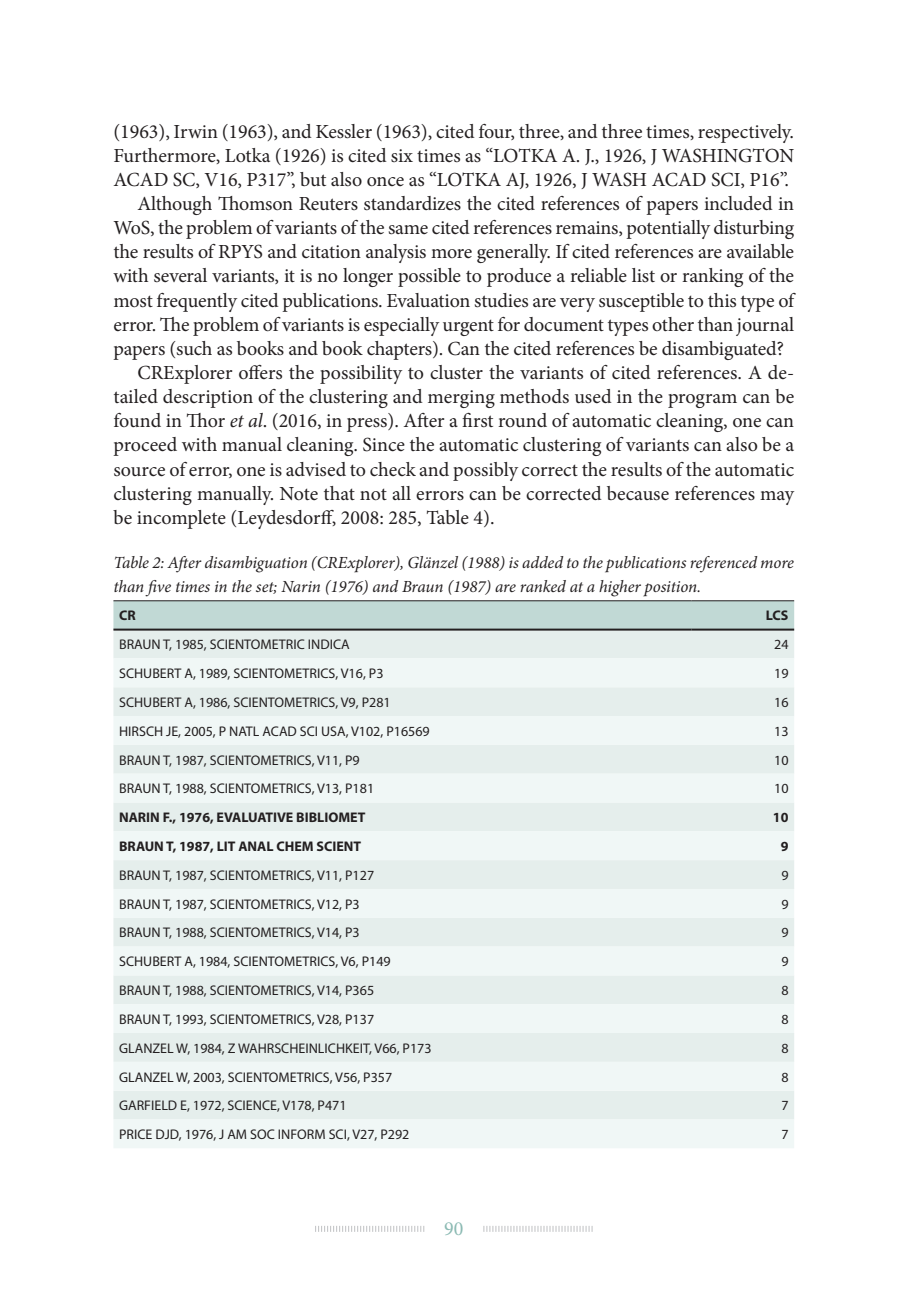
<style>
.page{position:relative;width:919px;height:1299px;background:#fff}
.page>*{position:absolute;margin:0;border:0;box-sizing:border-box;transform-origin:0 0}
.t1{font:20px/24.2px "Minion Pro";letter-spacing:-.005em;color:#231f20;text-align:justify}
.t2{font:20px "Minion Pro";color:#8bbab3}
.table_caption{font:italic 17px/24px "Minion Pro";letter-spacing:-.01em;color:#231f20}
.table_body{font:14px "Myriad Pro";color:#231f20}
.table_body-2{font:700 14px "Myriad Pro";color:#231f20}
.table_header{font:700 14px "Myriad Pro";color:#231f20}
.s1{font-style:italic}
</style>
<div class="page">
<svg style="left:315px;top:1226px;width:277px;height:5px"></svg>
<div style="left:425px;top:1203px;width:57px;height:49px;background:#fff"></div>
<div style="left:113px;top:601px;width:681px;height:27px;background:#c1d9d5"></div>
<div style="left:113px;top:630px;width:681px;height:28px;background:#e5eeec"></div>
<svg style="left:113px;top:658px;width:681px;height:490px;fill:#f0f7f6"></svg>
<hr style="left:113px;top:600px;width:578px;height:1px;background:#231f20">
<hr style="left:691px;top:600px;width:103px;height:1px;background:#231f20">
<hr style="left:113px;top:628px;width:578px;height:2px;background:#231f20">
<hr style="left:691px;top:628px;width:103px;height:2px;background:#231f20">
<p class="t1" style="left:113px;top:119px;width:682px">(1963), Irwin (1963), and Kessler (1963), cited four, three, and three times, respectively.<br>Furthermore, Lotka (1926) is cited six times as “LOTKA A. J., 1926, J WASHINGTON ACAD SC, V16, P317”, but also once as “LOTKA AJ, 1926, J WASH ACAD SCI, P16”.</p>
<p class="t1" style="left:113px;top:192px;width:684px;text-indent:24px">Although Thomson Reuters standardizes the cited references of papers included in WoS, the problem of variants of the same cited references remains, potentially disturbing the results of RPYS and citation analysis more generally. If cited references are available with several variants, it is no longer possible to produce a reliable list or ranking of the most frequently cited publications. Evaluation studies are very susceptible to this type of error. The problem of variants is especially urgent for document types other than journal papers (such as books and book chapters). Can the cited references be disambiguated?</p>
<p class="t1" style="left:113px;top:360px;width:682px;text-indent:24px">CRExplorer offers the possibility to cluster the variants of cited references. A de&shy;tailed description of the clustering and merging methods used in the program can be found in Thor <span class="s1">et al</span>. (2016, in press). After a first round of automatic cleaning, one can proceed with manual cleaning. Since the automatic clustering of variants can also be a source of error, one is advised to check and possibly correct the results of the automatic clustering manually. Note that not all errors can be corrected because references may be incomplete (Leydesdorff, 2008: 285, Table 4).</p>
<p class="table_caption" style="left:113px;top:550px;width:682px">Table 2: After disambiguation (CRExplorer), Glänzel (1988) is added to the publications referenced more than five times in the set; Narin (1976) and Braun (1987) are ranked at a higher position.</p>
<p class="table_header" style="left:119px;top:606px;width:18px">CR</p>
<p class="table_header" style="left:766px;top:606px;width:24px">LCS</p>
<p class="table_body" style="left:119px;top:636px;width:232px">BRAUN T, 1985, SCIENTOMETRIC INDICA</p>
<p class="table_body" style="left:774px;top:636px;width:16px">24</p>
<p class="table_body" style="left:119px;top:664px;width:266px">SCHUBERT A, 1989, SCIENTOMETRICS, V16, P3</p>
<p class="table_body" style="left:774px;top:664px;width:16px">19</p>
<p class="table_body" style="left:119px;top:693px;width:273px">SCHUBERT A, 1986, SCIENTOMETRICS, V9, P281</p>
<p class="table_body" style="left:774px;top:693px;width:16px">16</p>
<p class="table_body" style="left:119px;top:722px;width:312px">HIRSCH JE, 2005, P NATL ACAD SCI USA, V102, P16569</p>
<p class="table_body" style="left:774px;top:722px;width:16px">13</p>
<p class="table_body" style="left:119px;top:751px;width:242px">BRAUN T, 1987, SCIENTOMETRICS, V11, P9</p>
<p class="table_body" style="left:774px;top:751px;width:16px">10</p>
<p class="table_body" style="left:119px;top:780px;width:256px">BRAUN T, 1988, SCIENTOMETRICS, V13, P181</p>
<p class="table_body" style="left:774px;top:780px;width:16px">10</p>
<p class="table_body-2" style="left:119px;top:808px;width:248px">NARIN F., 1976, EVALUATIVE BIBLIOMET</p>
<p class="table_body-2" style="left:772px;top:808px;width:17px">10</p>
<p class="table_body-2" style="left:119px;top:837px;width:244px">BRAUN T, 1987, LIT ANAL CHEM SCIENT</p>
<p class="table_body-2" style="left:780px;top:837px;width:9px">9</p>
<p class="table_body" style="left:119px;top:866px;width:256px">BRAUN T, 1987, SCIENTOMETRICS, V11, P127</p>
<p class="table_body" style="left:781px;top:866px;width:9px">9</p>
<p class="table_body" style="left:119px;top:895px;width:242px">BRAUN T, 1987, SCIENTOMETRICS, V12, P3</p>
<p class="table_body" style="left:781px;top:895px;width:9px">9</p>
<p class="table_body" style="left:119px;top:924px;width:242px">BRAUN T, 1988, SCIENTOMETRICS, V14, P3</p>
<p class="table_body" style="left:781px;top:924px;width:9px">9</p>
<p class="table_body" style="left:119px;top:952px;width:273px">SCHUBERT A, 1984, SCIENTOMETRICS, V6, P149</p>
<p class="table_body" style="left:781px;top:952px;width:9px">9</p>
<p class="table_body" style="left:119px;top:981px;width:256px">BRAUN T, 1988, SCIENTOMETRICS, V14, P365</p>
<p class="table_body" style="left:781px;top:981px;width:9px">8</p>
<p class="table_body" style="left:119px;top:1010px;width:256px">BRAUN T, 1993, SCIENTOMETRICS, V28, P137</p>
<p class="table_body" style="left:781px;top:1010px;width:9px">8</p>
<p class="table_body" style="left:119px;top:1039px;width:314px">GLANZEL W, 1984, Z WAHRSCHEINLICHKEIT, V66, P173</p>
<p class="table_body" style="left:781px;top:1039px;width:9px">8</p>
<p class="table_body" style="left:119px;top:1068px;width:274px">GLANZEL W, 2003, SCIENTOMETRICS, V56, P357</p>
<p class="table_body" style="left:781px;top:1068px;width:9px">8</p>
<p class="table_body" style="left:119px;top:1096px;width:229px">GARFIELD E, 1972, SCIENCE, V178, P471</p>
<p class="table_body" style="left:781px;top:1096px;width:9px">7</p>
<p class="table_body" style="left:119px;top:1125px;width:292px">PRICE DJD, 1976, J AM SOC INFORM SCI, V27, P292</p>
<p class="table_body" style="left:781px;top:1125px;width:9px">7</p>
<p class="t2" style="left:444px;top:1215px;width:21px">90</p>
</div>
